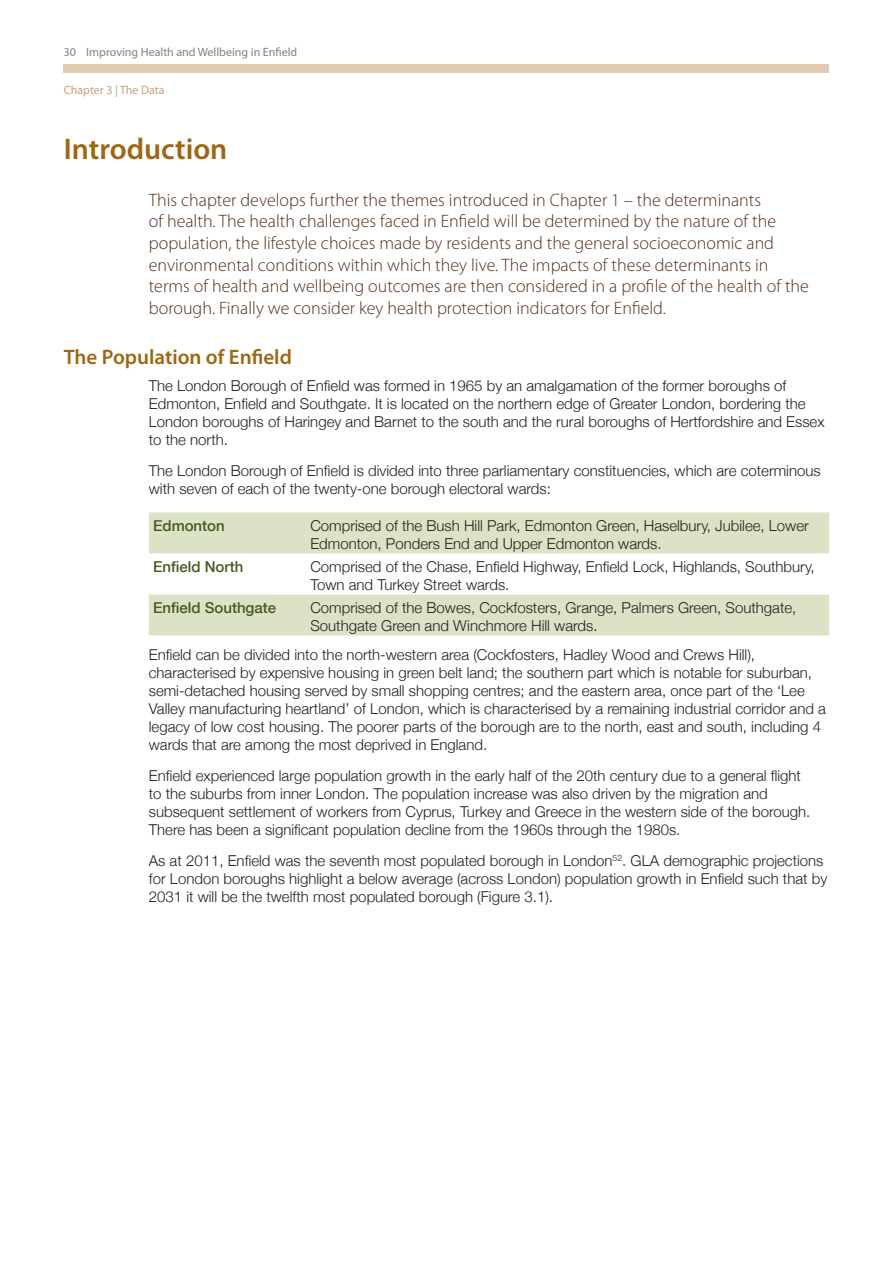
<style>
.page{position:relative;width:893px;height:1263px;background:#fff}
.page>*{position:absolute;margin:0;border:0;box-sizing:border-box;transform-origin:0 0}
.t1{font:600 30px "Myriad Pro";color:#9f6614}
.t2{font:600 21px "Myriad Pro";color:#9f6614}
.t3{font:300 18px/21.6px "Myriad Pro";color:#543019}
.t4{font:300 15px/18px "Helvetica Neue";color:#231f20}
.t5{font:500 15px "Helvetica Neue";color:#455a21}
.t6{font:12px "Myriad Pro";color:#808285}
.t7{font:12px "Myriad Pro";color:#c89e7c}
.s1{color:#a7a9ac}
</style>
<div class="page">
<div style="left:64px;top:64px;width:765px;height:8px;background:#e2c9b4"></div>
<svg style="left:149px;top:512px;width:680px;height:123px;fill:#dce2c6"></svg>
<p class="t6" style="left:64px;top:44px;width:235px">30 Improving Health and Wellbeing in Enfield</p>
<p class="t7" style="left:64px;top:83px;width:102px">Chapter 3 <span class="s1">|</span> The Data</p>
<h1 class="t1" style="left:64px;top:129px;width:165px">Introduction</h1>
<p class="t3" style="left:149px;top:189px;width:662px">This chapter develops further the themes introduced in Chapter 1 – the determinants<br>of health. The health challenges faced in Enfield will be determined by the nature of the population, the lifestyle choices made by residents and the general socioeconomic and environmental conditions within which they live. The impacts of these determinants in terms of health and wellbeing outcomes are then considered in a profile of the health of the borough. Finally we consider key health protection indicators for Enfield.</p>
<h2 class="t2" style="left:64px;top:344px;width:230px">The Population of Enfield</h2>
<p class="t4" style="left:149px;top:376px;width:677px">The London Borough of Enfield was formed in 1965 by an amalgamation of the former boroughs of Edmonton, Enfield and Southgate. It is located on the northern edge of Greater London, bordering the London boroughs of Haringey and Barnet to the south and the rural boroughs of Hertfordshire and Essex to the north.</p>
<p class="t4" style="left:149px;top:460px;width:673px">The London Borough of Enfield is divided into three parliamentary constituencies, which are coterminous with seven of each of the twenty-one borough electoral wards:</p>
<p class="t5" style="left:153px;top:514px;width:73px">Edmonton</p>
<p class="t4" style="left:310px;top:516px;width:500px">Comprised of the Bush Hill Park, Edmonton Green, Haselbury, Jubilee, Lower<br>Edmonton, Ponders End and Upper Edmonton wards.</p>
<p class="t5" style="left:153px;top:555px;width:92px">Enfield North</p>
<p class="t4" style="left:310px;top:557px;width:506px">Comprised of the Chase, Enfield Highway, Enfield Lock, Highlands, Southbury,<br>Town and Turkey Street wards.</p>
<p class="t5" style="left:153px;top:596px;width:125px">Enfield Southgate</p>
<p class="t4" style="left:310px;top:598px;width:487px">Comprised of the Bowes, Cockfosters, Grange, Palmers Green, Southgate,<br>Southgate Green and Winchmore Hill wards.</p>
<p class="t4" style="left:149px;top:645px;width:679px">Enfield can be divided into the north-western area (Cockfosters, Hadley Wood and Crews Hill), characterised by expensive housing in green belt land; the southern part which is notable for suburban, semi-detached housing served by small shopping centres; and the eastern area, once part of the ‘Lee Valley manufacturing heartland’ of London, which is characterised by a remaining industrial corridor and a legacy of low cost housing. The poorer parts of the borough are to the north, east and south, including 4 wards that are among the most deprived in England.</p>
<p class="t4" style="left:149px;top:766px;width:663px">Enfield experienced large population growth in the early half of the 20th century due to a general flight to the suburbs from inner London. The population increase was also driven by the migration and subsequent settlement of workers from Cyprus, Turkey and Greece in the western side of the borough.<br>There has been a significant population decline from the 1960s through the 1980s.</p>
<p class="t4" style="left:149px;top:850px;width:680px">As at 2011, Enfield was the seventh most populated borough in London<sup>52</sup>. GLA demographic projections for London boroughs highlight a below average (across London) population growth in Enfield such that by<br>2031 it will be the twelfth most populated borough (Figure 3.1).</p>
</div>
